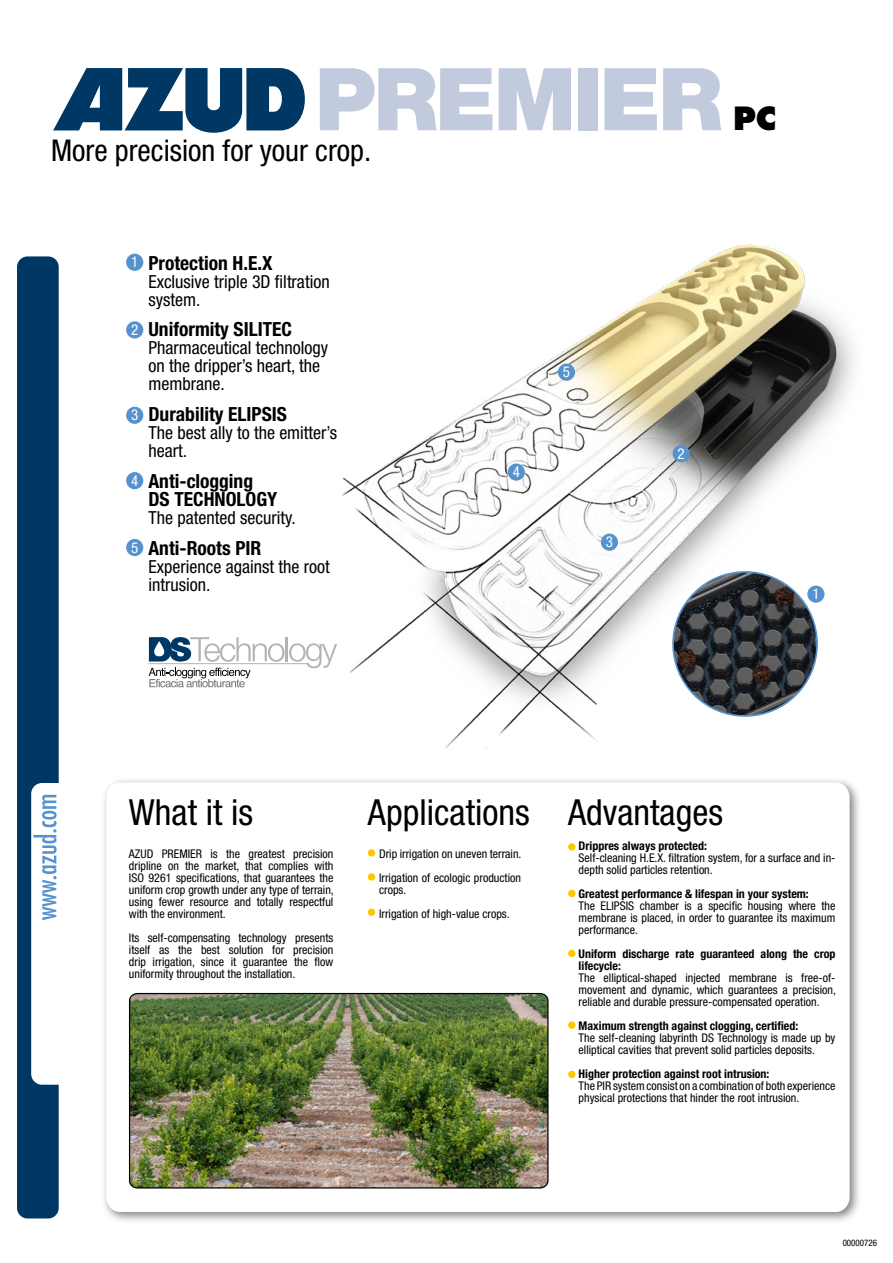
<style>
.page{position:relative;width:893px;height:1263px;background:#fff}
.page>*{position:absolute;margin:0;border:0;box-sizing:border-box;transform-origin:0 0}
.t1{font:condensed 36px "Helvetica Neue LT Std";color:#000}
.t2{font:800 31.2px "Futura";color:#000}
.t3{font:condensed 30px "Helvetica Neue LT Std";color:#000}
.t4{font:700 condensed 19.5px/18px "Helvetica Neue LT Std";color:#000}
.t5{font:condensed 18px/18px "Helvetica Neue LT Std";color:#000}
.t6{font:condensed 15px "Helvetica Neue LT Std";color:#fff}
.t7{font:condensed 12px/12px "Helvetica Neue LT Std";color:#000}
.t8{font:700 condensed 12px/12px "Helvetica Neue LT Std";color:#000}
.t9{font:condensed 9px "Helvetica Neue LT Std";color:#000}
</style>
<div class="page">
<div style="left:17px;top:256px;width:42px;height:962px;background:#003865;border-radius:11px"></div>
<svg style="left:31px;top:783px;width:28px;height:302px;background:#e7eff6"></svg>
<svg style="left:320px;top:68px;width:172px;height:62px"></svg>
<svg style="left:499px;top:68px;width:72px;height:62px"></svg>
<div style="left:578px;top:68px;width:19px;height:62px;background:#c2cbde"></div>
<svg style="left:605px;top:68px;width:52px;height:62px"></svg>
<svg style="left:663px;top:68px;width:59px;height:62px"></svg>
<svg style="left:53px;top:68px;width:252px;height:65px"></svg>
<div style="left:100px;top:776px;width:762px;height:448px;background:#000;opacity:.5"></div>
<svg style="left:106px;top:782px;width:744px;height:430px"></svg>
<div style="left:368px;top:849px;width:7px;height:7px;background:#fec700;border-radius:50%"></div>
<div style="left:368px;top:873px;width:7px;height:8px;background:#fec700;border-radius:50%"></div>
<div style="left:368px;top:908px;width:7px;height:8px;background:#fec700;border-radius:50%"></div>
<div style="left:126px;top:254px;width:17px;height:17px;background:#5692ce;border-radius:50%"></div>
<div style="left:126px;top:321px;width:17px;height:17px;background:#5692ce;border-radius:50%"></div>
<div style="left:126px;top:407px;width:17px;height:17px;background:#5692ce;border-radius:50%"></div>
<div style="left:126px;top:472px;width:17px;height:17px;background:#5692ce;border-radius:50%"></div>
<div style="left:126px;top:539px;width:17px;height:17px;background:#5692ce;border-radius:50%"></div>
<hr style="left:148px;top:663px;width:160px;height:1px;background:#b3b2b2">
<svg style="left:149px;top:637px;width:188px;height:50px"></svg>
<div style="left:568px;top:843px;width:7px;height:7px;background:#fec700;border-radius:50%"></div>
<div style="left:568px;top:890px;width:7px;height:7px;background:#fec700;border-radius:50%"></div>
<div style="left:568px;top:1021px;width:7px;height:8px;background:#fec700;border-radius:50%"></div>
<div style="left:568px;top:1071px;width:7px;height:7px;background:#fec700;border-radius:50%"></div>
<div style="left:568px;top:950px;width:7px;height:7px;background:#fec700;border-radius:50%"></div>
<img style="left:341px;top:244px;width:514px;height:506px">
<div style="left:807px;top:585px;width:17px;height:18px;background:#5692ce;border-radius:50%"></div>
<div style="left:673px;top:445px;width:17px;height:17px;background:#5692ce;border-radius:50%"></div>
<div style="left:601px;top:534px;width:17px;height:17px;background:#5692ce;border-radius:50%"></div>
<div style="left:508px;top:463px;width:17px;height:18px;background:#5692ce;border-radius:50%"></div>
<div style="left:558px;top:364px;width:17px;height:17px;background:#5692ce;border-radius:50%"></div>
<img style="left:130px;top:993px;width:418px;height:195px">
<div style="left:129px;top:993px;width:420px;height:195px;border:1px solid #000;border-radius:8px"></div>
<img style="left:673px;top:572px;width:144px;height:144px;border-radius:72px">
<h3 class="t3" style="left:51px;top:133px;width:322px">More precision for your crop.</h3>
<p class="t6" style="left:131px;top:253px;width:9px">1</p>
<p class="t6" style="left:131px;top:321px;width:9px">2</p>
<p class="t6" style="left:131px;top:406px;width:9px">3</p>
<p class="t6" style="left:131px;top:472px;width:9px">4</p>
<p class="t6" style="left:131px;top:539px;width:9px">5</p>
<h3 class="t4" style="left:148px;top:253px;width:126px">Protection H.E.X</h3>
<h3 class="t5" style="left:148px;top:272px;width:183px">Exclusive triple 3D filtration system.</h3>
<h3 class="t4" style="left:148px;top:320px;width:145px">Uniformity SILITEC</h3>
<h3 class="t5" style="left:148px;top:339px;width:181px">Pharmaceutical technology on the dripper’s heart, the membrane.</h3>
<h3 class="t4" style="left:148px;top:405px;width:140px">Durability ELIPSIS</h3>
<h3 class="t5" style="left:148px;top:423px;width:190px">The best ally to the emitter’s heart.</h3>
<h3 class="t4" style="left:148px;top:472px;width:130px">Anti-clogging<br>DS TECHNOLOGY</h3>
<h3 class="t5" style="left:148px;top:508px;width:149px">The patented security.</h3>
<h3 class="t4" style="left:148px;top:538px;width:114px">Anti-Roots PIR</h3>
<h3 class="t5" style="left:148px;top:557px;width:183px">Experience against the root intrusion.</h3>
<h2 class="t2" style="left:733px;top:99px;width:45px">PC</h2>
<p class="t6" style="left:513px;top:463px;width:9px">4</p>
<p class="t6" style="left:563px;top:363px;width:9px">5</p>
<p class="t6" style="left:606px;top:533px;width:9px">3</p>
<p class="t6" style="left:678px;top:445px;width:9px">2</p>
<p class="t6" style="left:812px;top:585px;width:9px">1</p>
<h1 class="t1" style="left:129px;top:792px;width:126px">What it is</h1>
<p class="t7" style="left:129px;top:847px;width:206px;text-align:justify">AZUD PREMIER is the greatest precision dripline on the market, that complies with ISO 9261 specifications, that guarantees the uniform crop growth under any type of terrain, using fewer resource and totally respectful with the environment.</p>
<p class="t7" style="left:129px;top:931px;width:206px;text-align:justify">Its self-compensating technology presents itself as the best solution for precision drip irrigation, since it guarantee the flow uniformity throughout the installation.</p>
<h1 class="t1" style="left:368px;top:792px;width:357px">Applications Advantages</h1>
<p class="t7" style="left:379px;top:841px;width:144px;line-height:24px">Drip irrigation on uneven terrain.<br>Irrigation of ecologic production</p>
<p class="t7" style="left:379px;top:877px;width:132px;line-height:24px">crops.<br>Irrigation of high-value crops.</p>
<p class="t8" style="left:579px;top:840px;width:130px">Drippres always protected:</p>
<p class="t7" style="left:579px;top:852px;width:258px">Self-cleaning H.E.X. filtration system, for a surface and in&shy;depth solid particles retention.</p>
<p class="t8" style="left:579px;top:888px;width:232px">Greatest performance &amp; lifespan in your system:</p>
<p class="t7" style="left:579px;top:900px;width:258px;text-align:justify">The ELIPSIS chamber is a specific housing where the membrane is placed, in order to guarantee its maximum performance.</p>
<p class="t8" style="left:579px;top:948px;width:258px">Uniform discharge rate guaranteed along the crop lifecycle:</p>
<p class="t7" style="left:579px;top:972px;width:259px;text-align:justify">The elliptical-shaped injected membrane is free-of&shy;movement and dynamic, which guarantees a precision, reliable and durable pressure-compensated operation.</p>
<p class="t8" style="left:579px;top:1020px;width:221px">Maximum strength against clogging, certified:</p>
<p class="t7" style="left:579px;top:1032px;width:258px">The self-cleaning labyrinth DS Technology is made up by elliptical cavities that prevent solid particles deposits.</p>
<p class="t8" style="left:579px;top:1068px;width:192px">Higher protection against root intrusion:</p>
<p class="t7" style="left:579px;top:1080px;width:258px">The PIR system consist on a combination of both experience physical protections that hinder the root intrusion.</p>
<p class="t9" style="left:843px;top:1237px;width:36px">00000726</p>
</div>
